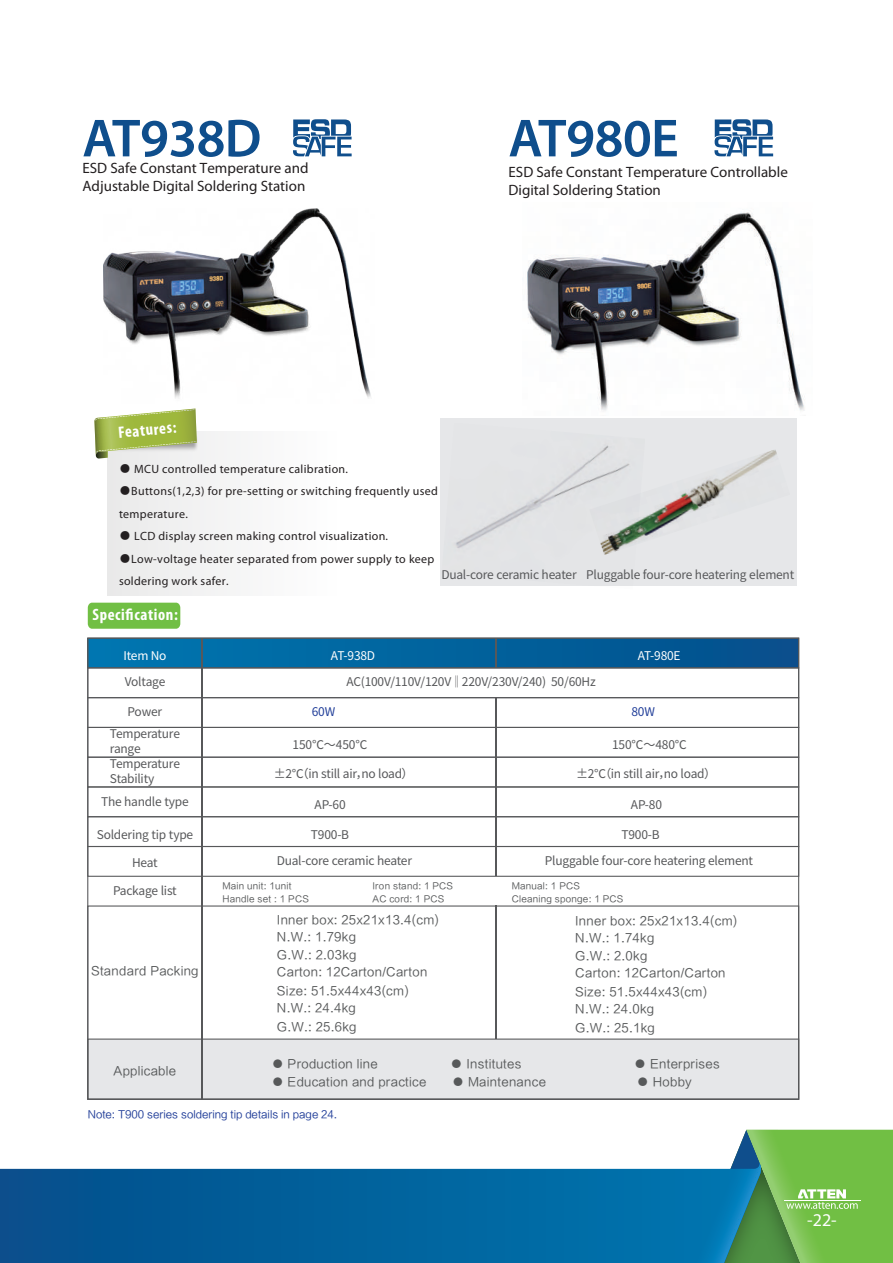
<style>
.page{position:relative;width:893px;height:1263px;background:#fff}
.page>*{position:absolute;margin:0;border:0;box-sizing:border-box;transform-origin:0 0}
.t1{font:600 54px "Myriad Pro";letter-spacing:-.015em;color:#0f4e8c}
.t2{font:18px "Myriad Pro";color:#fff}
.t3{font:700 condensed 16.5px "Myriad Pro";letter-spacing:.04em;color:#fff}
.t4{font:15px/18px "Myriad Pro";color:#231f20}
.t5{font:12px/15px "Source Han Sans CN";letter-spacing:-.02em;color:#57585a}
.t6{font:12px/18.3px "FZLTHJW GB1 0";letter-spacing:.025em;color:#57595a}
.t7{font:12px/22.5px "Myriad Pro";letter-spacing:.025em;color:#231f20}
.t8{font:12px "Source Han Sans CN";letter-spacing:-.02em;color:#fff}
.t9{font:12px "Source Han Sans CN";letter-spacing:-.015em;color:#223f99}
.t10{font:10.5px "FZLTHJW GB1 0";color:#223f99}
.t11{font:9px/12.5px "FZLTHJW GB1 0";letter-spacing:.025em;color:#57595a}
.s1{font-family:"Adobe Song Std";font-weight:300}
</style>
<div class="page">
<div style="left:87px;top:1038px;width:712px;height:62px;background:#e6e7e9;border:1px solid #57585a"></div>
<img style="left:527px;top:212px;width:278px;height:199px">
<svg style="left:0;top:1168px;width:648px;height:95px"></svg>
<svg style="left:648px;top:1130px;width:245px;height:133px"></svg>
<svg style="left:293px;top:119px;width:59px;height:37px"></svg>
<img style="left:104px;top:208px;width:267px;height:190px">
<svg style="left:714px;top:119px;width:59px;height:37px"></svg>
<div style="left:88px;top:638px;width:711px;height:30px;background:linear-gradient(to right,#0077b0,#054f8b)"></div>
<div style="left:87px;top:667px;width:712px;height:31px;border:1px solid #57585a"></div>
<div style="left:87px;top:697px;width:712px;height:31px;border:1px solid #57585a"></div>
<div style="left:87px;top:727px;width:712px;height:31px;border:1px solid #57585a"></div>
<div style="left:87px;top:757px;width:712px;height:30px;border:1px solid #57585a"></div>
<div style="left:87px;top:786px;width:712px;height:31px;border:1px solid #57585a"></div>
<div style="left:87px;top:816px;width:712px;height:31px;border:1px solid #57585a"></div>
<div style="left:87px;top:846px;width:712px;height:31px;border:1px solid #57585a"></div>
<hr style="left:202px;top:638px;width:1px;height:461px;background:#57585a">
<hr style="left:495px;top:638px;width:1px;height:30px;background:#57585a">
<hr style="left:495px;top:698px;width:1px;height:178px;background:#57585a">
<hr style="left:495px;top:906px;width:1px;height:133px;background:#57585a">
<div style="left:440px;top:418px;width:357px;height:168px;background:#e6e7e9"></div>
<img style="left:455px;top:445px;width:154px;height:104px">
<img style="left:589px;top:449px;width:188px;height:106px">
<div style="left:107px;top:432px;width:329px;height:164px;background:linear-gradient(to right,#ebebec,#fff)"></div>
<div style="left:107px;top:431px;width:109px;height:47px;background:#f0f0f0"></div>
<svg style="left:94px;top:408px;width:103px;height:51px"></svg>
<div style="left:88px;top:603px;width:92px;height:26px;background:#71bf44"></div>
<h1 class="t1" style="left:82px;top:108px;width:181px">AT938D</h1>
<h1 class="t1" style="left:508px;top:108px;width:172px">AT980E</h1>
<p class="t4" style="left:82px;top:159px;width:228px">ESD Safe Constant Temperature and<br>Adjustable Digital Soldering Station</p>
<p class="t4" style="left:509px;top:163px;width:281px">ESD Safe Constant Temperature Controllable<br>Digital Soldering Station</p>
<h3 class="t3" style="left:117px;top:423px;width:60px;rotate:-5deg">Features:</h3>
<p class="t7" style="left:119px;top:458px;width:231px"><span class="s1">●</span> MCU controlled temperature calibration.</p>
<p class="t7" style="left:119px;top:480px;width:320px"><span class="s1">●</span>Buttons(1,2,3) for pre-setting or switching frequently used temperature.</p>
<p class="t7" style="left:119px;top:525px;width:271px"><span class="s1">●</span> LCD display screen making control visualization.</p>
<p class="t7" style="left:119px;top:548px;width:317px"><span class="s1">●</span>Low-voltage heater separated from power supply to keep soldering work safer.</p>
<p class="t5" style="left:441px;top:567px;width:354px">Dual-core ceramic heater Pluggable four-core heatering element</p>
<h3 class="t3" style="left:92px;top:605px;width:87px">Specification:</h3>
<p class="t8" style="left:123px;top:649px;width:45px">Item No</p>
<p class="t5" style="left:125px;top:674px;width:42px">Voltage</p>
<p class="t5" style="left:128px;top:704px;width:36px">Power</p>
<p class="t5" style="left:110px;top:726px;width:72px">Temperature range</p>
<p class="t5" style="left:110px;top:756px;width:72px">Temperature<br>Stability</p>
<p class="t8" style="left:331px;top:649px;width:46px">AT-938D</p>
<p class="t8" style="left:638px;top:649px;width:44px">AT-980E</p>
<p class="t5" style="left:346px;top:674px;width:251px">AC(100V/110V/120V‖220V/230V/240) 50/60Hz</p>
<p class="t9" style="left:312px;top:705px;width:25px">60W</p>
<p class="t9" style="left:631px;top:705px;width:25px">80W</p>
<p class="t5" style="left:293px;top:737px;width:76px">150℃～450℃</p>
<p class="t5" style="left:612px;top:737px;width:76px">150℃～480℃</p>
<p class="t5" style="left:274px;top:766px;width:141px">±2℃（in still air，no load）</p>
<p class="t5" style="left:576px;top:766px;width:141px">±2℃（in still air，no load）</p>
<p class="t5" style="left:101px;top:794px;width:89px">The handle type</p>
<p class="t5" style="left:315px;top:798px;width:33px">AP-60</p>
<p class="t5" style="left:311px;top:827px;width:40px">T900-B</p>
<p class="t5" style="left:621px;top:827px;width:40px">T900-B</p>
<p class="t5" style="left:631px;top:798px;width:33px">AP-80</p>
<p class="t5" style="left:97px;top:827px;width:98px">Soldering tip type</p>
<p class="t5" style="left:132px;top:855px;width:27px">Heat</p>
<p class="t5" style="left:277px;top:853px;width:137px">Dual-core ceramic heater</p>
<p class="t5" style="left:545px;top:853px;width:210px">Pluggable four-core heatering element</p>
<p class="t5" style="left:113px;top:884px;width:65px">Package list</p>
<p class="t11" style="left:222px;top:880px;width:88px">Main unit: 1unit<br>Handle set : 1 PCS</p>
<p class="t11" style="left:372px;top:880px;width:82px">Iron stand: 1 PCS</p>
<p class="t11" style="left:512px;top:880px;width:70px">Manual: 1 PCS</p>
<p class="t11" style="left:372px;top:892px;width:73px">AC cord: 1 PCS</p>
<p class="t11" style="left:512px;top:892px;width:113px">Cleaning sponge: 1 PCS</p>
<p class="t6" style="left:277px;top:910px;width:163px">Inner box: 25x21x13.4(cm)</p>
<p class="t6" style="left:575px;top:911px;width:163px">Inner box: 25x21x13.4(cm)</p>
<p class="t6" style="left:277px;top:928px;width:81px">N.W.: 1.79kg<br>G.W.: 2.03kg</p>
<p class="t6" style="left:575px;top:929px;width:81px">N.W.: 1.74kg<br>G.W.: 2.0kg</p>
<p class="t6" style="left:91px;top:962px;width:109px">Standard Packing</p>
<p class="t6" style="left:277px;top:963px;width:152px">Carton: 12Carton/Carton</p>
<p class="t6" style="left:575px;top:964px;width:152px">Carton: 12Carton/Carton</p>
<p class="t6" style="left:277px;top:982px;width:133px">Size: 51.5x44x43(cm)</p>
<p class="t6" style="left:575px;top:983px;width:133px">Size: 51.5x44x43(cm)</p>
<p class="t6" style="left:277px;top:999px;width:81px">N.W.: 24.4kg<br>G.W.: 25.6kg</p>
<p class="t6" style="left:575px;top:1000px;width:81px">N.W.: 24.0kg<br>G.W.: 25.1kg</p>
<p class="t6" style="left:114px;top:1062px;width:64px">Applicable</p>
<p class="t6" style="left:272px;top:1055px;width:108px">● Production line</p>
<p class="t6" style="left:451px;top:1055px;width:72px">● Institutes</p>
<p class="t6" style="left:634px;top:1055px;width:87px">● Enterprises</p>
<p class="t6" style="left:272px;top:1073px;width:156px">● Education and practice</p>
<p class="t6" style="left:452px;top:1073px;width:95px">● Maintenance</p>
<p class="t6" style="left:637px;top:1073px;width:56px">● Hobby</p>
<p class="t10" style="left:88px;top:1109px;width:251px">Note: T900 series soldering tip details in page 24.</p>
<h2 class="t2" style="left:807px;top:1210px;width:31px">-22-</h2>
</div>
